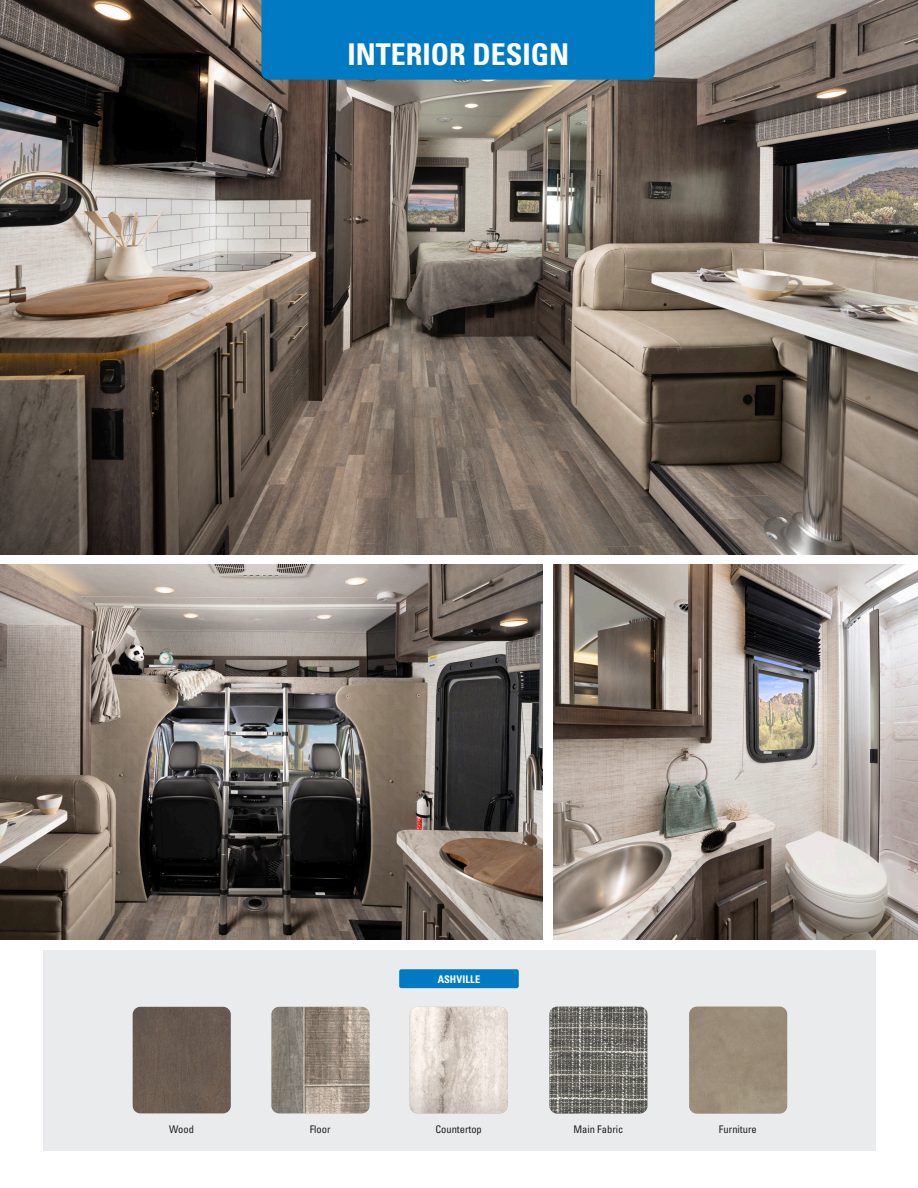
<style>
.page{position:relative;width:918px;height:1188px;background:#fff}
.page>*{position:absolute;margin:0;border:0;box-sizing:border-box;transform-origin:0 0}
.t1{font:700 condensed 30px "Univers LT Std";color:#fff}
.t2{font:condensed 10.5px "Univers LT Std";color:#231f20}
.t3{font:700 condensed 10.5px "Univers LT Std";letter-spacing:.015em;color:#fff}
</style>
<div class="page">
<img style="left:554px;top:565px;width:364px;height:374px">
<img style="left:0;top:0;width:918px;height:554px">
<img style="left:0;top:565px;width:542px;height:374px">
<div style="left:43px;top:950px;width:833px;height:201px;background:#e9ebec"></div>
<div style="left:399px;top:969px;width:120px;height:19px;background:#007ac2;border-radius:2px"></div>
<img style="left:549px;top:1007px;width:98px;height:107px">
<img style="left:689px;top:1007px;width:98px;height:107px">
<img style="left:133px;top:1007px;width:98px;height:106px">
<img style="left:272px;top:1007px;width:97px;height:106px">
<img style="left:410px;top:1007px;width:98px;height:106px">
<div style="left:261px;top:0;width:394px;height:80px;background:#007ac2"></div>
<p class="t1" style="left:347px;top:36px;width:223px">INTERIOR DESIGN</p>
<p class="t2" style="left:169px;top:1122px;width:26px">Wood</p>
<p class="t3" style="left:438px;top:972px;width:44px">ASHVILLE</p>
<p class="t2" style="left:310px;top:1123px;width:22px">Floor</p>
<p class="t2" style="left:435px;top:1122px;width:48px">Countertop</p>
<p class="t2" style="left:573px;top:1123px;width:51px">Main Fabric</p>
<p class="t2" style="left:719px;top:1123px;width:39px">Furniture</p>
</div>
